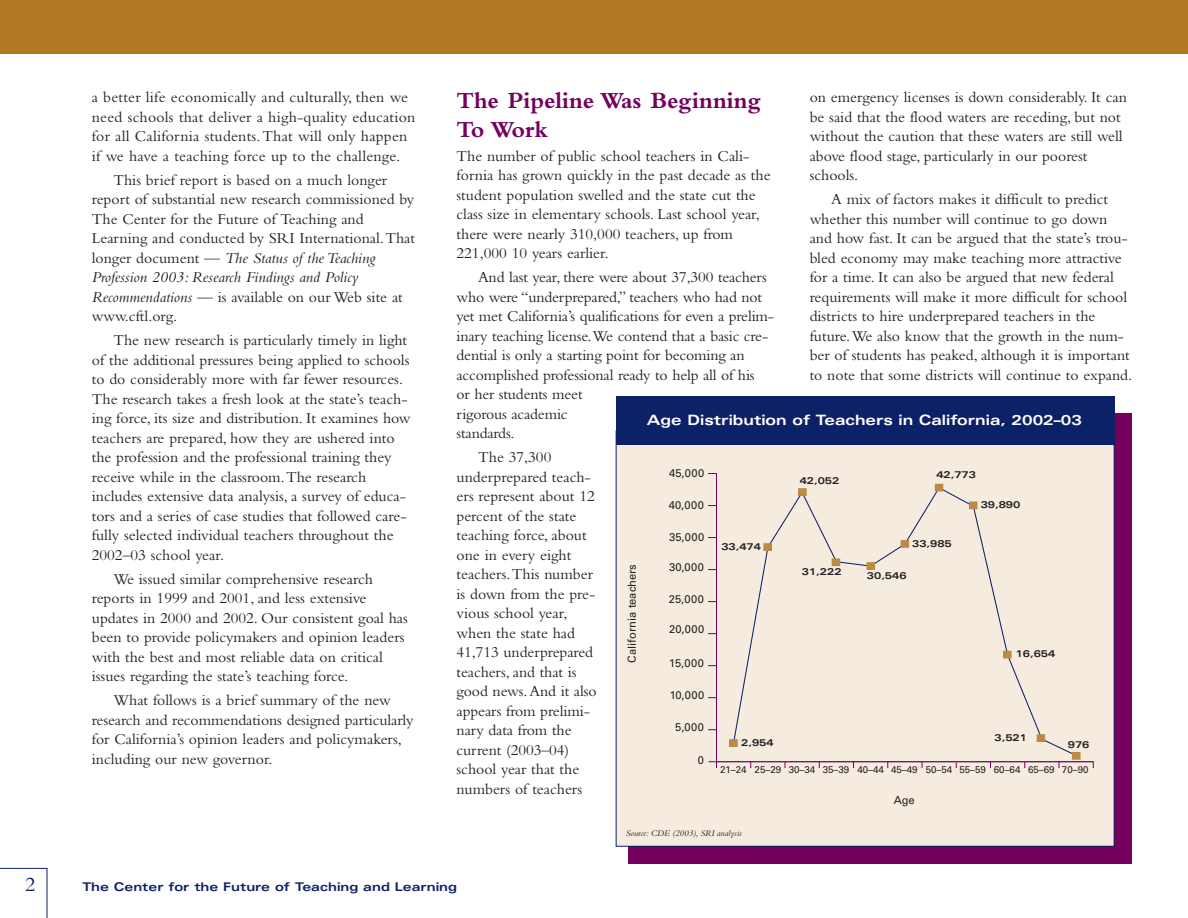
<style>
.page{position:relative;width:1188px;height:918px;background:#fff}
.page>*{position:absolute;margin:0;border:0;box-sizing:border-box;transform-origin:0 0}
.t1{font:700 24px/28.8px "Bembo";color:#74015e}
.t2{font:21px "Bembo";color:#0d2169}
.t3{font:15.75px/19.5px "Bembo";color:#231f20}
.t4{font:700 expanded 14.25px "Univers";color:#fff}
.t5{font:700 expanded 12px "Univers";color:#0d2169}
.t6{font:11.1px "Univers";color:#231f20}
.t7{font:700 expanded 9.75px "Univers";color:#231f20}
.t8{font:9.75px "Univers";color:#231f20}
.t9{font:italic 9px "Bembo";color:#231f20}
.s1{font-style:italic}
</style>
<div class="page">
<div style="left:0;top:0;width:1188px;height:54px;background:#b37924"></div>
<svg style="left:0;top:868px;width:47px;height:50px"></svg>
<div style="left:628px;top:413px;width:504px;height:450px;background:#74015e"></div>
<div style="left:616px;top:431px;width:498px;height:415px;background:#f5ecdf"></div>
<hr style="left:717px;top:761px;width:376px;height:1px;background:#74015e">
<hr style="left:716px;top:474px;width:1px;height:288px;background:#74015e">
<svg style="left:709px;top:761px;width:8px;height:7px"></svg>
<svg style="left:732px;top:486px;width:346px;height:282px"></svg>
<div style="left:730px;top:740px;width:7px;height:6px;background:#bc8a43"></div>
<div style="left:764px;top:544px;width:7px;height:6px;background:#bc8a43"></div>
<div style="left:764px;top:544px;width:8px;height:7px;border:1px solid #bc8a43"></div>
<div style="left:799px;top:489px;width:7px;height:6px;background:#bc8a43"></div>
<div style="left:799px;top:489px;width:7px;height:7px;border:1px solid #bc8a43"></div>
<div style="left:832px;top:559px;width:8px;height:7px;background:#bc8a43"></div>
<div style="left:867px;top:563px;width:7px;height:6px;background:#bc8a43"></div>
<div style="left:867px;top:563px;width:8px;height:7px;border:1px solid #bc8a43"></div>
<div style="left:901px;top:541px;width:8px;height:6px;background:#bc8a43"></div>
<div style="left:901px;top:540px;width:8px;height:7px;border:1px solid #bc8a43"></div>
<div style="left:935px;top:484px;width:8px;height:7px;background:#bc8a43"></div>
<div style="left:969px;top:502px;width:8px;height:7px;background:#bc8a43"></div>
<div style="left:1004px;top:651px;width:7px;height:7px;background:#bc8a43"></div>
<div style="left:1003px;top:651px;width:8px;height:7px;border:1px solid #bc8a43"></div>
<div style="left:1037px;top:735px;width:8px;height:6px;background:#bc8a43"></div>
<div style="left:1037px;top:735px;width:8px;height:7px;border:1px solid #bc8a43"></div>
<div style="left:1073px;top:752px;width:7px;height:7px;background:#bc8a43"></div>
<div style="left:1072px;top:752px;width:8px;height:7px;border:1px solid #bc8a43"></div>
<div style="left:616px;top:396px;width:498px;height:48px;background:#0d2169"></div>
<p class="t3" style="left:92px;top:89px;width:325px">a better life economically and culturally, then we need schools that deliver a high-quality education for all California students.That will only happen if we have a teaching force up to the challenge.</p>
<p class="t3" style="left:92px;top:172px;width:325px;text-indent:22px">This brief report is based on a much longer report of substantial new research commissioned by The Center for the Future of Teaching and Learning and conducted by SRI International.That longer document — <span class="s1">The Status of the Teaching Profession 2003: Research Findings and Policy Recommendations</span> — is available on our Web site at www.cftl.org.</p>
<p class="t3" style="left:92px;top:332px;width:320px;text-indent:22px">The new research is particularly timely in light of the additional pressures being applied to schools to do considerably more with far fewer resources.<br>The research takes a fresh look at the state’s teach&shy;ing force, its size and distribution. It examines how teachers are prepared, how they are ushered into the profession and the professional training they receive while in the classroom.The research includes extensive data analysis, a survey of educa&shy;tors and a series of case studies that followed care&shy;fully selected individual teachers throughout the 2002–03 school year.</p>
<p class="t3" style="left:92px;top:571px;width:318px;text-indent:22px">We issued similar comprehensive research reports in 1999 and 2001, and less extensive updates in 2000 and 2002. Our consistent goal has been to provide policymakers and opinion leaders with the best and most reliable data on critical issues regarding the state’s teaching force.</p>
<p class="t3" style="left:92px;top:692px;width:323px;text-indent:22px">What follows is a brief summary of the new research and recommendations designed particularly for California’s opinion leaders and policymakers, including our new governor.</p>
<p class="t3" style="left:810px;top:89px;width:319px">on emergency licenses is down considerably. It can be said that the flood waters are receding, but not without the caution that these waters are still well above flood stage, particularly in our poorest schools.</p>
<p class="t3" style="left:810px;top:191px;width:324px;text-indent:22px">A mix of factors makes it difficult to predict whether this number will continue to go down and how fast. It can be argued that the state’s trou&shy;bled economy may make teaching more attractive for a time. It can also be argued that new federal requirements will make it more difficult for school districts to hire underprepared teachers in the future.We also know that the growth in the num&shy;ber of students has peaked, although it is important to note that some districts will continue to expand.</p>
<h1 class="t1" style="left:457px;top:88px;width:306px">The Pipeline Was Beginning<br>To Work</h1>
<p class="t3" style="left:457px;top:148px;width:316px">The number of public school teachers in Cali&shy;fornia has grown quickly in the past decade as the student population swelled and the state cut the class size in elementary schools. Last school year, there were nearly 310,000 teachers, up from 221,000 10 years earlier.</p>
<p class="t3" style="left:457px;top:269px;width:319px;text-indent:22px">And last year, there were about 37,300 teachers who were “underprepared,” teachers who had not yet met California’s qualifications for even a prelim&shy;inary teaching license.We contend that a basic cre&shy;dential is only a starting point for becoming an accomplished professional ready to help all of his<br>or her students meet<br>rigorous academic<br>standards.</p>
<p class="t3" style="left:457px;top:449px;width:142px;text-indent:22px">The 37,300 underprepared teach&shy;ers represent about 12 percent of the state teaching force, about one in every eight teachers.This number is down from the pre&shy;vious school year, when the state had<br>41,713 underprepared teachers, and that is good news.And it also appears from prelimi&shy;nary data from the current (2003–04) school year that the numbers of teachers</p>
<p class="t4" style="left:647px;top:414px;width:437px">Age Distribution of Teachers in California, 2002–03</p>
<p class="t6" style="left:669px;top:469px;width:37px">45,000</p>
<p class="t6" style="left:669px;top:501px;width:37px">40,000</p>
<p class="t6" style="left:669px;top:533px;width:37px">35,000</p>
<p class="t6" style="left:669px;top:563px;width:37px">30,000</p>
<p class="t6" style="left:669px;top:595px;width:37px">25,000</p>
<p class="t6" style="left:669px;top:625px;width:37px">20,000</p>
<p class="t6" style="left:669px;top:659px;width:36px">15,000</p>
<p class="t6" style="left:670px;top:691px;width:36px">10,000</p>
<p class="t6" style="left:675px;top:723px;width:30px">5,000</p>
<p class="t7" style="left:936px;top:471px;width:41px">42,773</p>
<p class="t7" style="left:800px;top:477px;width:41px">42,052</p>
<p class="t7" style="left:981px;top:501px;width:41px">39,890</p>
<p class="t7" style="left:912px;top:540px;width:41px">33,985</p>
<p class="t7" style="left:721px;top:543px;width:41px">33,474</p>
<p class="t6" style="left:628px;top:663px;width:100px;rotate:-90deg">California teachers</p>
<p class="t7" style="left:802px;top:568px;width:41px">31,222</p>
<p class="t7" style="left:867px;top:572px;width:41px">30,546</p>
<p class="t7" style="left:1016px;top:650px;width:41px">16,654</p>
<p class="t7" style="left:995px;top:734px;width:34px">3,521</p>
<p class="t7" style="left:741px;top:739px;width:34px">2,954</p>
<p class="t7" style="left:1068px;top:741px;width:23px">976</p>
<p class="t6" style="left:698px;top:756px;width:8px">0</p>
<p class="t8" style="left:720px;top:766px;width:28px">21–24</p>
<p class="t8" style="left:755px;top:766px;width:335px">25–29 30–34 35–39 40–44 45–49 50–54 55–59 60–64 65–69 70–90</p>
<p class="t9" style="left:626px;top:830px;width:118px">Source: CDE (2003), SRI analysis</p>
<p class="t6" style="left:894px;top:796px;width:23px">Age</p>
<h2 class="t2" style="left:25px;top:877px;width:12px">2</h2>
<p class="t5" style="left:82px;top:882px;width:376px">The Center for the Future of Teaching and Learning</p>
</div>
